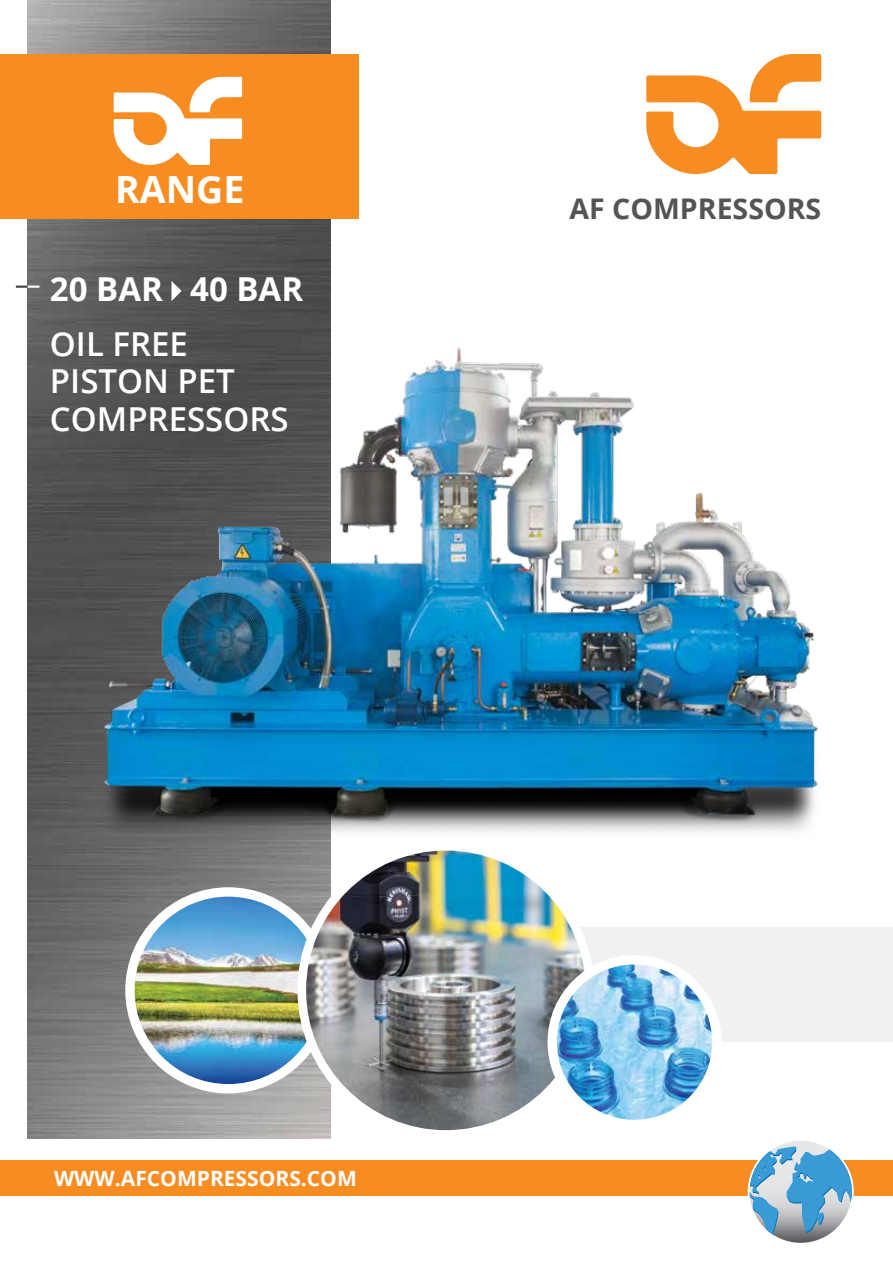
<style>
.page{position:relative;width:893px;height:1263px;background:#fff}
.page>*{position:absolute;margin:0;border:0;box-sizing:border-box;transform-origin:0 0}
.t1{font:700 37.5px "Open Sans";color:#fff}
.t2{font:600 33px/37.5px "Open Sans";color:#fff}
.t3{font:700 33px "Open Sans";color:#fff}
.t4{font:700 28.5px "Open Sans";color:#545454}
.t5{font:700 21px "Open Sans";color:#fff}
</style>
<div class="page">
<div style="left:581px;top:927px;width:312px;height:115px;background:#f1f1f2"></div>
<img style="left:28px;top:0;width:302px;height:1139px">
<img style="left:27px;top:317px;width:791px;height:545px">
<div style="left:0;top:54px;width:358px;height:165px;background:#f78d22"></div>
<svg style="left:114px;top:77px;width:128px;height:88px"></svg>
<div style="left:0;top:1161px;width:893px;height:35px;background:#f78d22"></div>
<svg style="left:750px;top:1146px;width:102px;height:97px"></svg>
<svg style="left:646px;top:54px;width:175px;height:120px"></svg>
<svg style="left:172px;top:281px;width:10px;height:20px"></svg>
<svg style="left:16px;top:286px;width:23px;height:2px"></svg>
<img style="left:130px;top:893px;width:197px;height:196px">
<div style="left:125px;top:887px;width:206px;height:206px;border:9px solid #fff;border-radius:50%"></div>
<img style="left:302px;top:846px;width:288px;height:288px;border-radius:144px">
<div style="left:297px;top:842px;width:297px;height:297px;border:9px solid #fff;border-radius:50%"></div>
<img style="left:552px;top:960px;width:165px;height:164px;border-radius:82px">
<div style="left:547px;top:955px;width:174px;height:174px;border:9px solid #fff;border-radius:50%"></div>
<p class="t1" style="left:115px;top:163px;width:131px">RANGE</p>
<p class="t3" style="left:50px;top:266px;width:255px">20 BAR 40 BAR</p>
<p class="t2" style="left:50px;top:324px;width:240px">OIL FREE<br>PISTON PET<br>COMPRESSORS</p>
<p class="t4" style="left:569px;top:188px;width:253px">AF COMPRESSORS</p>
<p class="t5" style="left:54px;top:1164px;width:304px">WWW.AFCOMPRESSORS.COM</p>
</div>
